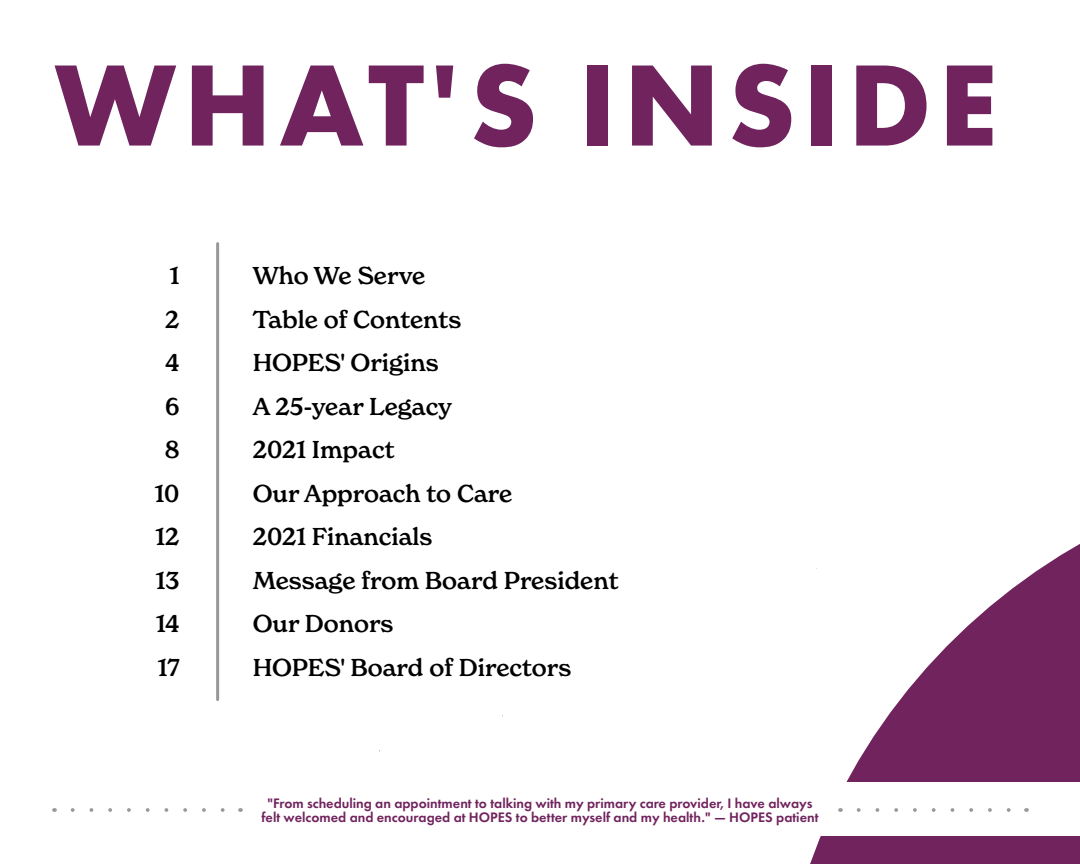
<style>
.page{position:relative;width:1080px;height:864px;background:#fff}
.page>*{position:absolute;margin:0;border:0;box-sizing:border-box;transform-origin:0 0}
.t1{font:700 120px "Futura PT";letter-spacing:.06em;color:#70235d}
.spirit_subhead{font:500 24px "New Spirit";color:#000}
.small_quote{font:600 14.25px/13.5px "Futura PT";color:#70235d;text-align:center}
</style>
<div class="page">
<svg style="left:810px;top:545px;width:268px;height:319px;fill:#70235d"></svg>
<img style="left:1078px;top:544px;width:2px;height:320px">
<div style="left:0;top:782px;width:1080px;height:54px;background:#fff"></div>
<svg style="left:859px;top:808px;width:152px;height:4px"></svg>
<svg style="left:73px;top:808px;width:152px;height:4px"></svg>
<hr style="left:216px;top:244px;width:3px;height:456px;background:#989899">
<p class="t1" style="left:55px;top:28px;width:944px">WHAT'S INSIDE</p>
<p class="spirit_subhead" style="left:170px;top:261px;width:11px">1</p>
<p class="spirit_subhead" style="left:165px;top:305px;width:16px">2</p>
<p class="spirit_subhead" style="left:166px;top:348px;width:16px">4</p>
<p class="spirit_subhead" style="left:165px;top:392px;width:16px">6</p>
<p class="spirit_subhead" style="left:165px;top:435px;width:16px">8</p>
<p class="spirit_subhead" style="left:155px;top:479px;width:26px">10</p>
<p class="spirit_subhead" style="left:156px;top:522px;width:25px">12</p>
<p class="spirit_subhead" style="left:156px;top:566px;width:25px">13</p>
<p class="spirit_subhead" style="left:156px;top:609px;width:25px">14</p>
<p class="spirit_subhead" style="left:158px;top:653px;width:23px">17</p>
<p class="spirit_subhead" style="left:253px;top:261px;width:174px">Who We Serve</p>
<p class="spirit_subhead" style="left:253px;top:305px;width:210px">Table of Contents</p>
<p class="spirit_subhead" style="left:253px;top:348px;width:187px">HOPES' Origins</p>
<p class="spirit_subhead" style="left:253px;top:392px;width:201px">A 25-year Legacy</p>
<p class="spirit_subhead" style="left:253px;top:435px;width:143px">2021 Impact</p>
<p class="spirit_subhead" style="left:253px;top:479px;width:261px">Our Approach to Care</p>
<p class="spirit_subhead" style="left:253px;top:522px;width:181px">2021 Financials</p>
<p class="spirit_subhead" style="left:253px;top:566px;width:367px">Message from Board President</p>
<p class="spirit_subhead" style="left:253px;top:609px;width:142px">Our Donors</p>
<p class="spirit_subhead" style="left:253px;top:653px;width:320px">HOPES' Board of Directors</p>
<p class="small_quote" style="left:261px;top:796px;width:559px">"From scheduling an appointment to talking with my primary care provider, I have always felt welcomed and encouraged at HOPES to better myself and my health." — HOPES patient</p>
</div>
